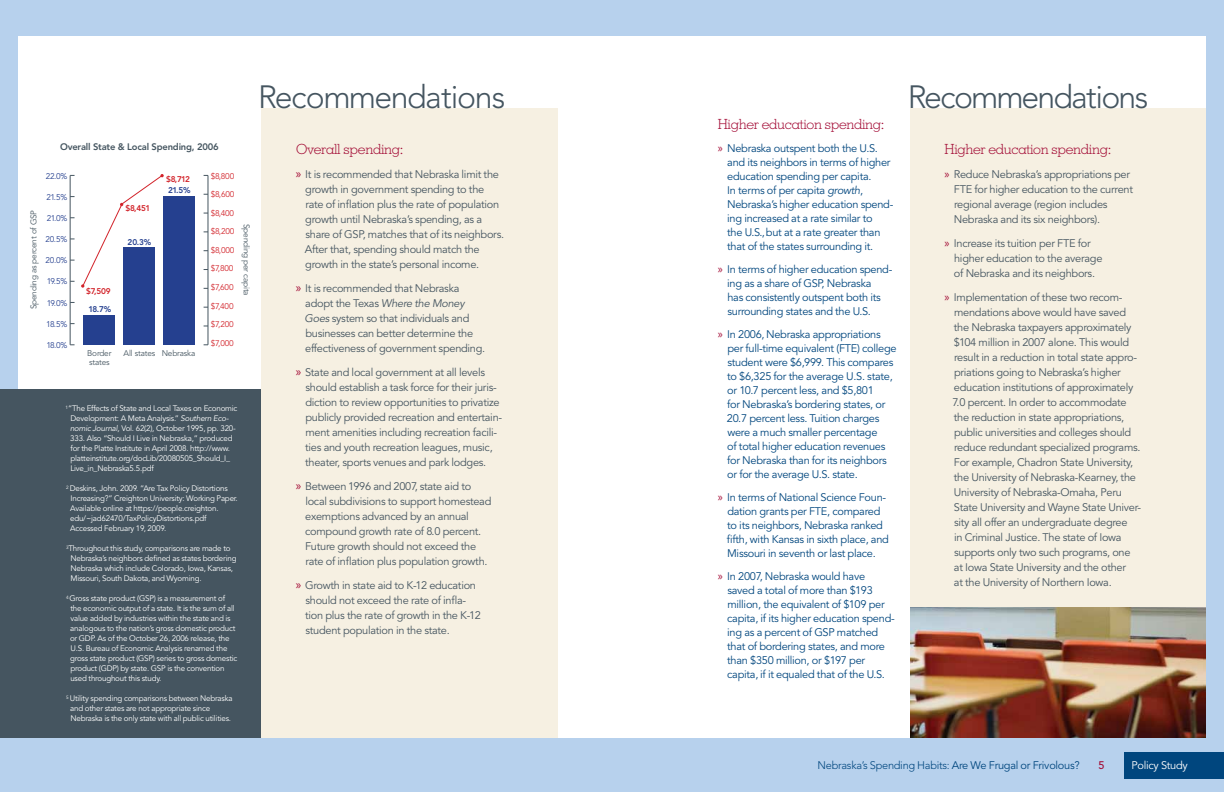
<style>
.page{position:relative;width:1224px;height:792px;background:#b7d1ed}
.page>*{position:absolute;margin:0;border:0;box-sizing:border-box;transform-origin:0 0}
.t1{font:300 32px "Avenir";letter-spacing:-.05em;color:#455560}
.t2{font:300 14px "Geometric Slab 703 BT";letter-spacing:-.025em;color:#a30b35}
.t3{font:11px/15px "Avenir";letter-spacing:-.025em;color:#455560}
.t4{font:11px/14px "Avenir";letter-spacing:-.025em;color:#00467e}
.t5{font:300 11px "Avenir";letter-spacing:-.025em;color:#00467e}
.t6{font:11px "Avenir";letter-spacing:-.025em;color:#fff}
.t7{font:500 11px "Avenir";color:#a30b35}
.t8{font:800 9.4px "Avenir";letter-spacing:-.02em;color:#455560}
.t9{font:8.2px/8.5px "Avenir";letter-spacing:-.02em;color:#455560}
.t10{font:8.2px "Avenir";letter-spacing:-.02em;color:#d2232a}
.t11{font:8.2px "Avenir";letter-spacing:-.08em;color:#25408f}
.t12{font:800 8.2px "Avenir";letter-spacing:-.04em;color:#d2232a}
.t13{font:800 8.2px "Avenir";color:#25408f}
.t14{font:8px/10px "Avenir";letter-spacing:-.025em;color:#fff}
.s1{font-style:italic}
.s2{font-family:"Myriad Pro";font-size:13px;color:#a30b35}
.s3{font-family:"Myriad Pro";font-size:12px;color:#a30b35}
.s4{font-weight:400}
</style>
<div class="page">
<div style="left:1124px;top:752px;width:100px;height:27px;background:#00467e"></div>
<div style="left:18px;top:36px;width:1188px;height:702px;background:#fff"></div>
<div style="left:261px;top:108px;width:297px;height:630px;background:#f6f0e2"></div>
<div style="left:0;top:390px;width:261px;height:348px;background:#455560"></div>
<hr style="left:70px;top:175px;width:1px;height:170px;background:#455560">
<hr style="left:208px;top:175px;width:1px;height:170px;background:#455560">
<div style="left:163px;top:197px;width:31px;height:148px;background:#25408f"></div>
<div style="left:123px;top:247px;width:32px;height:98px;background:#25408f"></div>
<div style="left:84px;top:315px;width:31px;height:30px;background:#25408f"></div>
<svg style="left:81px;top:174px;width:83px;height:114px"></svg>
<div style="left:911px;top:108px;width:295px;height:630px;background:#f6f0e2"></div>
<img style="left:911px;top:607px;width:295px;height:131px">
<h1 class="t1" style="left:258px;top:78px;width:249px">Recommendations</h1>
<p class="t8" style="left:60px;top:141px;width:160px">Overall State &amp; Local Spending, 2006</p>
<p class="t11" style="left:46px;top:171px;width:23px">22.0%</p>
<p class="t12" style="left:166px;top:174px;width:26px">$8,712</p>
<p class="t10" style="left:211px;top:171px;width:25px">$8,800</p>
<p class="t11" style="left:47px;top:192px;width:22px">21.5%</p>
<p class="t13" style="left:168px;top:186px;width:24px">21.5%</p>
<p class="t10" style="left:211px;top:190px;width:25px">$8,600</p>
<p class="t9" style="left:30px;top:309px;width:101px;rotate:-90deg">Spending as percent of GSP</p>
<p class="t11" style="left:47px;top:213px;width:22px">21.0%</p>
<p class="t11" style="left:45px;top:234px;width:23px">20.5%</p>
<p class="t11" style="left:45px;top:256px;width:23px">20.0%</p>
<p class="t11" style="left:47px;top:277px;width:22px">19.5%</p>
<p class="t11" style="left:47px;top:298px;width:22px">19.0%</p>
<p class="t12" style="left:126px;top:203px;width:26px">$8,451</p>
<p class="t13" style="left:128px;top:237px;width:25px">20.3%</p>
<p class="t12" style="left:86px;top:286px;width:26px">$7,509</p>
<p class="t13" style="left:88px;top:304px;width:24px">18.7%</p>
<p class="t10" style="left:211px;top:208px;width:25px">$8,400</p>
<p class="t9" style="left:251px;top:224px;width:73px;rotate:90deg">Spending per capita</p>
<p class="t10" style="left:211px;top:227px;width:25px">$8,200</p>
<p class="t10" style="left:211px;top:245px;width:25px">$8,000</p>
<p class="t10" style="left:211px;top:264px;width:24px">$7,800</p>
<p class="t10" style="left:211px;top:282px;width:24px">$7,600</p>
<p class="t10" style="left:211px;top:301px;width:24px">$7,400</p>
<p class="t11" style="left:46px;top:319px;width:23px">18.5%</p>
<p class="t11" style="left:47px;top:340px;width:22px">18.0%</p>
<p class="t10" style="left:211px;top:320px;width:25px">$7,200</p>
<p class="t10" style="left:211px;top:338px;width:25px">$7,000</p>
<p class="t9" style="left:87px;top:350px;width:26px">Border states</p>
<p class="t9" style="left:124px;top:350px;width:33px">All states</p>
<p class="t9" style="left:162px;top:350px;width:35px">Nebraska</p>
<p class="t14" style="left:70px;top:404px;width:169px;text-indent:-4px"><sup>1</sup>“The Effects of State and Local Taxes on Economic Development: A Meta Analysis.” <span class="s1">Southern Eco&shy;nomic Journal,</span> Vol. 62(2), October 1995, pp. 320- 333. Also “Should I Live in Nebraska,” produced for the Platte Institute in April 2008. http://www. platteinstitute.org/docLib/20080505_Should_I_ Live_in_Nebraska5.5.pdf</p>
<p class="t14" style="left:70px;top:484px;width:169px;text-indent:-4px"><sup>2</sup> Deskins, John. 2009. “Are Tax Policy Distortions Increasing?” Creighton University: Working Paper.<br>Available online at https://people.creighton. edu/~jad62470/TaxPolicyDistortions.pdf Accessed February 19, 2009.</p>
<p class="t14" style="left:70px;top:544px;width:168px;text-indent:-4px"><sup>3</sup>Throughout this study, comparisons are made to Nebraska’s neighbors defined as states bordering Nebraska which include Colorado, Iowa, Kansas, Missouri, South Dakota, and Wyoming.</p>
<p class="t14" style="left:70px;top:594px;width:169px;text-indent:-4px"><sup>4</sup> Gross state product (GSP) is a measurement of the economic output of a state. It is the sum of all value added by industries within the state and is analogous to the nation’s gross domestic product or GDP. As of the October 26, 2006 release, the U.S. Bureau of Economic Analysis renamed the gross state product (GSP) series to gross domestic product (GDP) by state. GSP is the convention used throughout this study.</p>
<p class="t14" style="left:70px;top:694px;width:164px;text-indent:-4px"><sup>5</sup> Utility spending comparisons between Nebraska and other states are not appropriate since<br>Nebraska is the only state with all public utilities.</p>
<p class="t2" style="left:296px;top:140px;width:109px">Overall spending:</p>
<p class="t3" style="left:305px;top:167px;width:201px;text-indent:-9px"><span class="s2">»</span> It is recommended that Nebraska limit the growth in government spending to the rate of inflation plus the rate of population growth until Nebraska’s spending, as a share of GSP, matches that of its neighbors.<br>After that, spending should match the growth in the state’s personal income.</p>
<p class="t3" style="left:305px;top:281px;width:182px;text-indent:-9px"><span class="s2">»</span> It is recommended that Nebraska adopt the Texas <span class="s1">Where the Money Goes</span> system so that individuals and businesses can better determine the effectiveness of government spending.</p>
<p class="t3" style="left:305px;top:365px;width:198px;text-indent:-9px"><span class="s2">»</span> State and local government at all levels should establish a task force for their juris&shy;diction to review opportunities to privatize publicly provided recreation and entertain&shy;ment amenities including recreation facili&shy;ties and youth recreation leagues, music, theater, sports venues and park lodges.</p>
<p class="t3" style="left:305px;top:479px;width:188px;text-indent:-9px"><span class="s2">»</span> Between 1996 and 2007, state aid to local subdivisions to support homestead exemptions advanced by an annual compound growth rate of 8.0 percent.<br>Future growth should not exceed the rate of inflation plus population growth.</p>
<p class="t3" style="left:305px;top:578px;width:177px;text-indent:-9px"><span class="s2">»</span> Growth in state aid to K-12 education should not exceed the rate of infla&shy;tion plus the rate of growth in the K-12 student population in the state.</p>
<p class="t2" style="left:718px;top:115px;width:168px">Higher education spending:</p>
<p class="t4" style="left:727px;top:141px;width:168px;text-indent:-9px"><span class="s3">»</span> Nebraska outspent both the U.S. and its neighbors in terms of higher education spending per capita.<br>In terms of per capita <span class="s1">growth</span>, Nebraska’s higher education spend&shy;ing increased at a rate similar to<br>the U.S., but at a rate greater than that of the states surrounding it.</p>
<p class="t4" style="left:727px;top:262px;width:167px;text-indent:-9px"><span class="s3">»</span> In terms of higher education spend&shy;ing as a share of GSP, Nebraska<br>has consistently outspent both its surrounding states and the U.S.</p>
<p class="t4" style="left:727px;top:327px;width:171px;text-indent:-9px"><span class="s3">»</span> In 2006, Nebraska appropriations per full-time equivalent (FTE) college student were $6,999. This compares to $6,325 for the average U.S. state, or 10.7 percent less, and $5,801<br>for Nebraska’s bordering states, or 20.7 percent less. Tuition charges were a much smaller percentage<br>of total higher education revenues for Nebraska than for its neighbors or for the average U.S. state.</p>
<p class="t4" style="left:727px;top:490px;width:164px;text-indent:-9px"><span class="s3">»</span> In terms of National Science Foun&shy;dation grants per FTE, compared to its neighbors, Nebraska ranked fifth, with Kansas in sixth place, and Missouri in seventh or last place.</p>
<p class="t4" style="left:727px;top:569px;width:169px;text-indent:-9px"><span class="s3">»</span> In 2007, Nebraska would have saved a total of more than $193 million, the equivalent of $109 per capita, if its higher education spend&shy;ing as a percent of GSP matched that of bordering states, and more than $350 million, or $197 per capita, if it equaled that of the U.S.</p>
<h1 class="t1" style="left:908px;top:79px;width:242px">Recommendations</h1>
<p class="t2" style="left:945px;top:140px;width:168px">Higher education spending:</p>
<p class="t3" style="left:954px;top:167px;width:181px;text-indent:-9px"><span class="s3">»</span> Reduce Nebraska’s appropriations per FTE for higher education to the current regional average (region includes Nebraska and its six neighbors).</p>
<p class="t3" style="left:954px;top:236px;width:150px;text-indent:-9px"><span class="s3">»</span> Increase its tuition per FTE for higher education to the average of Nebraska and its neighbors.</p>
<p class="t3" style="left:953px;top:290px;width:190px;text-indent:-8px"><span class="s3">»</span> Implementation of these two recom&shy;mendations above would have saved the Nebraska taxpayers approximately $104 million in 2007 alone. This would result in a reduction in total state appro&shy;priations going to Nebraska’s higher education institutions of approximately 7.0 percent. In order to accommodate the reduction in state appropriations, public universities and colleges should reduce redundant specialized programs.<br>For example, Chadron State University, the University of Nebraska-Kearney, the University of Nebraska-Omaha, Peru State University and Wayne State Univer&shy;sity all offer an undergraduate degree<br>in Criminal Justice. The state of Iowa supports only two such programs, one<br>at Iowa State University and the other<br>at the University of Northern Iowa.</p>
<p class="t5" style="left:818px;top:759px;width:264px">Nebraska’s Spending Habits: <span class="s4">Are We Frugal or Frivolous?</span></p>
<p class="t7" style="left:1098px;top:759px;width:8px">5</p>
<p class="t6" style="left:1132px;top:759px;width:58px">Policy Study</p>
</div>
